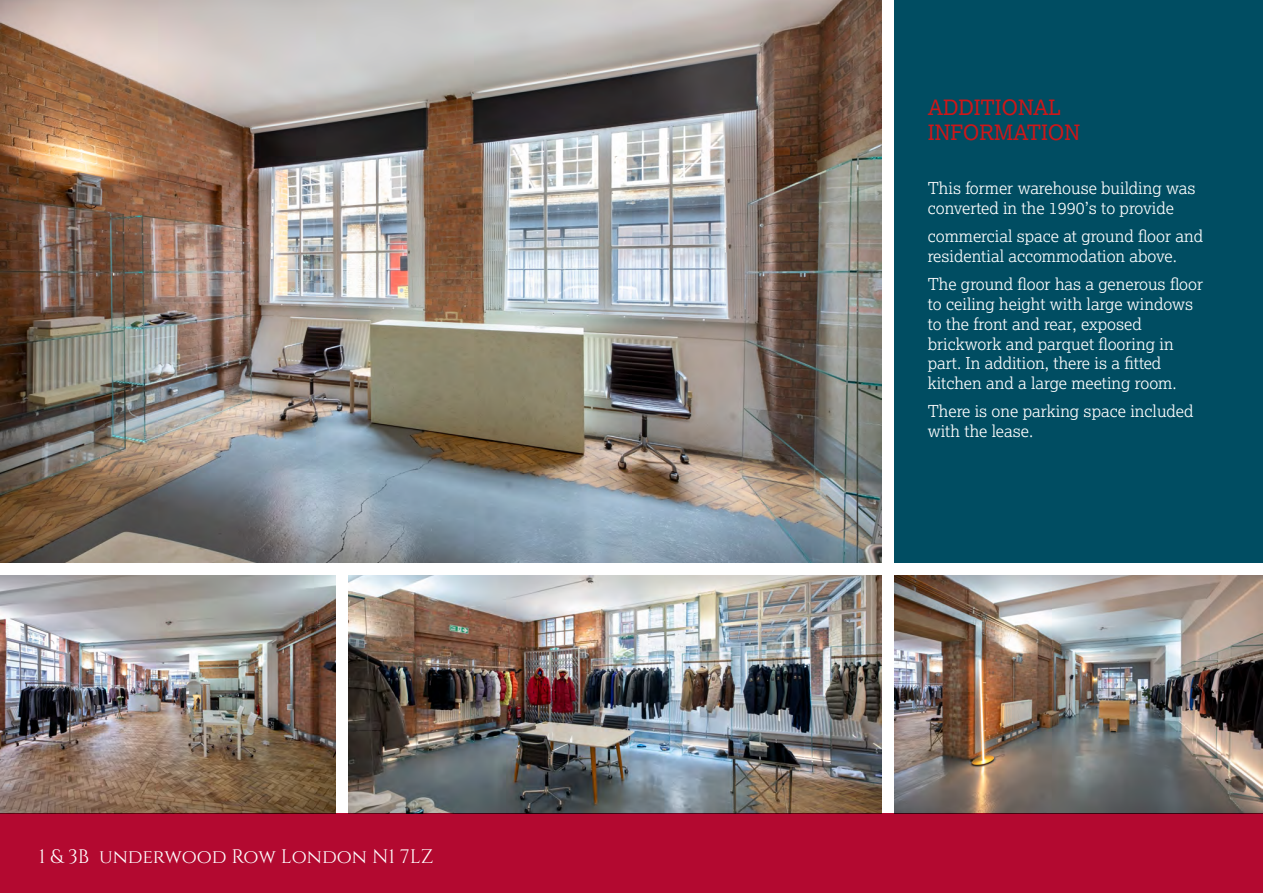
<style>
.page{position:relative;width:1263px;height:893px;background:#fff}
.page>*{position:absolute;margin:0;border:0;box-sizing:border-box;transform-origin:0 0}
.t1{font:21px/25.2px "Lexia";color:#cd1719}
.t2{font:19.5px "Cinzel";color:#fff}
.t3{font:300 16.5px/19.8px "Lexia";color:#fff}
</style>
<div class="page">
<div style="left:894px;top:0;width:369px;height:563px;background:#004d62"></div>
<img style="left:0;top:0;width:881px;height:563px">
<img style="left:0;top:575px;width:335px;height:239px">
<img style="left:894px;top:575px;width:369px;height:239px">
<img style="left:349px;top:575px;width:532px;height:239px">
<div style="left:0;top:814px;width:1263px;height:79px;background:#b30930"></div>
<p class="t2" style="left:39px;top:845px;width:396px">1 &amp; 3B underwood Row London N1 7LZ</p>
<p class="t1" style="left:928px;top:95px;width:154px">ADDITIONAL<br>INFORMATION</p>
<p class="t3" style="left:928px;top:178px;width:269px">This former warehouse building was converted in the 1990’s to provide</p>
<p class="t3" style="left:928px;top:226px;width:277px">commercial space at ground floor and residential accommodation above.</p>
<p class="t3" style="left:928px;top:274px;width:277px">The ground floor has a generous floor to ceiling height with large windows to the front and rear, exposed brickwork and parquet flooring in part. In addition, there is a fitted kitchen and a large meeting room.</p>
<p class="t3" style="left:928px;top:401px;width:267px">There is one parking space included with the lease.</p>
</div>
